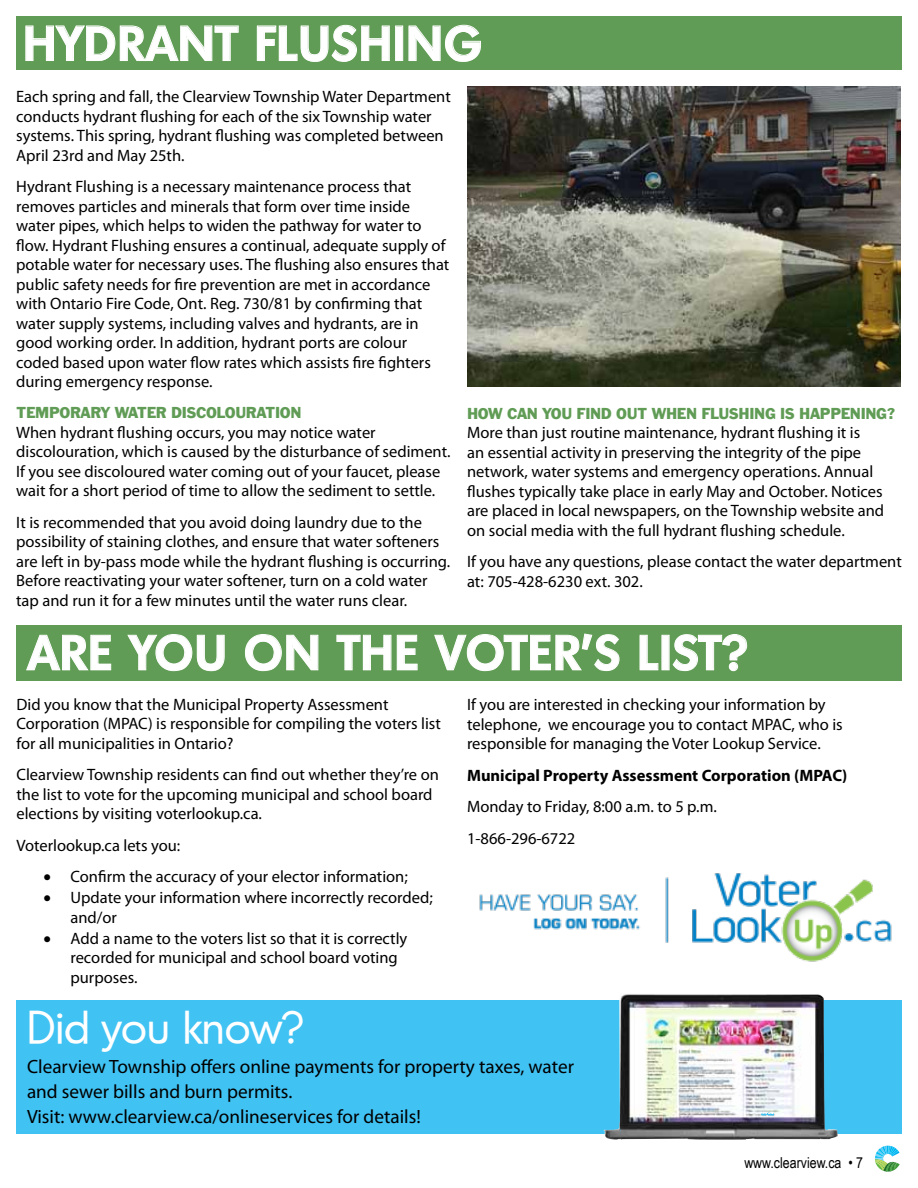
<style>
.page{position:relative;width:918px;height:1188px;background:#fff}
.page>*{position:absolute;margin:0;border:0;box-sizing:border-box;transform-origin:0 0}
.t1{font:48px "Montreal SF Bold";letter-spacing:.04em;color:#fff}
.t2{font:43.95px "Montreal SF";color:#fff}
.t3{font:19.2px/24.8px "Myriad Pro";color:#000}
.t4{font:16.5px/19.5px "Myriad Pro";color:#000}
.t5{font:16.5px "Franklin Gothic";letter-spacing:-.02em;color:#609c55}
.t6{font:700 16.5px "Myriad Pro";color:#000}
.t7{font:15.15px "Arial Narrow";color:#000}
</style>
<div class="page">
<svg style="left:875px;top:1146px;width:25px;height:26px"></svg>
<div style="left:17px;top:626px;width:885px;height:55px;background:#609c55"></div>
<svg style="left:26px;top:635px;width:85px;height:36px"></svg>
<svg style="left:127px;top:634px;width:98px;height:37px"></svg>
<svg style="left:245px;top:634px;width:74px;height:37px"></svg>
<svg style="left:336px;top:635px;width:82px;height:36px"></svg>
<svg style="left:434px;top:633px;width:186px;height:38px"></svg>
<svg style="left:639px;top:635px;width:20px;height:36px"></svg>
<svg style="left:672px;top:634px;width:75px;height:37px"></svg>
<div style="left:17px;top:16px;width:885px;height:54px;background:#609c55"></div>
<svg style="left:25px;top:25px;width:214px;height:36px"></svg>
<svg style="left:257px;top:25px;width:133px;height:37px"></svg>
<div style="left:396px;top:26px;width:7px;height:35px;border:1px solid #fff"></div>
<svg style="left:408px;top:24px;width:73px;height:38px"></svg>
<img style="left:479px;top:873px;width:413px;height:89px">
<img style="left:467px;top:86px;width:434px;height:301px">
<div style="left:16px;top:1001px;width:886px;height:133px;background:#40c2f3"></div>
<img style="left:604px;top:994px;width:235px;height:146px">
<h1 class="t1" style="left:24px;top:13px;width:459px">HYDRANT FLUSHING</h1>
<p class="t4" style="left:16px;top:87px;width:436px">Each spring and fall, the Clearview Township Water Department conducts hydrant flushing for each of the six Township water systems. This spring, hydrant flushing was completed between April 23rd and May 25th.</p>
<p class="t4" style="left:16px;top:177px;width:435px">Hydrant Flushing is a necessary maintenance process that removes particles and minerals that form over time inside water pipes, which helps to widen the pathway for water to flow. Hydrant Flushing ensures a continual, adequate supply of potable water for necessary uses. The flushing also ensures that public safety needs for fire prevention are met in accordance with Ontario Fire Code, Ont. Reg. 730/81 by confirming that water supply systems, including valves and hydrants, are in good working order. In addition, hydrant ports are colour coded based upon water flow rates which assists fire fighters during emergency response.</p>
<p class="t5" style="left:16px;top:403px;width:287px">TEMPORARY WATER DISCOLOURATION</p>
<p class="t4" style="left:16px;top:422px;width:436px">When hydrant flushing occurs, you may notice water discolouration, which is caused by the disturbance of sediment.<br>If you see discoloured water coming out of your faucet, please wait for a short period of time to allow the sediment to settle.</p>
<p class="t4" style="left:16px;top:512px;width:436px">It is recommended that you avoid doing laundry due to the possibility of staining clothes, and ensure that water softeners are left in by-pass mode while the hydrant flushing is occurring.<br>Before reactivating your water softener, turn on a cold water tap and run it for a few minutes until the water runs clear.</p>
<p class="t5" style="left:467px;top:403px;width:430px">HOW CAN YOU FIND OUT WHEN FLUSHING IS HAPPENING?</p>
<p class="t4" style="left:467px;top:423px;width:419px">More than just routine maintenance, hydrant flushing it is<br>an essential activity in preserving the integrity of the pipe network, water systems and emergency operations. Annual flushes typically take place in early May and October. Notices are placed in local newspapers, on the Township website and on social media with the full hydrant flushing schedule.</p>
<p class="t4" style="left:467px;top:552px;width:436px">If you have any questions, please contact the water department at: 705-428-6230 ext. 302.</p>
<h1 class="t1" style="left:28px;top:622px;width:721px">ARE YOU ON THE VOTER’S LIST?</h1>
<p class="t4" style="left:16px;top:694px;width:426px">Did you know that the Municipal Property Assessment<br>Corporation (MPAC) is responsible for compiling the voters list for all municipalities in Ontario?</p>
<p class="t4" style="left:16px;top:765px;width:424px">Clearview Township residents can find out whether they’re on the list to vote for the upcoming municipal and school board elections by visiting voterlookup.ca.</p>
<p class="t4" style="left:16px;top:835px;width:165px">Voterlookup.ca lets you:</p>
<p class="t4" style="left:43px;top:867px;width:366px">• Confirm the accuracy of your elector information;</p>
<p class="t4" style="left:70px;top:888px;width:364px;text-indent:-27px">• Update your information where incorrectly recorded; and/or</p>
<p class="t4" style="left:70px;top:928px;width:338px;text-indent:-27px">• Add a name to the voters list so that it is correctly recorded for municipal and school board voting purposes.</p>
<p class="t4" style="left:467px;top:695px;width:377px">If you are interested in checking your information by telephone, we encourage you to contact MPAC, who is responsible for managing the Voter Lookup Service.</p>
<p class="t6" style="left:467px;top:765px;width:382px">Municipal Property Assessment Corporation (MPAC)</p>
<p class="t4" style="left:467px;top:791px;width:251px;line-height:31.5px">Monday to Friday, 8:00 a.m. to 5 p.m.<br>1-866-296-6722</p>
<h2 class="t2" style="left:27px;top:1001px;width:278px">Did you know?</h2>
<p class="t3" style="left:27px;top:1054px;width:549px">Clearview Township offers online payments for property taxes, water and sewer bills and burn permits.<br>Visit: www.clearview.ca/onlineservices for details!</p>
<p class="t7" style="left:744px;top:1152px;width:120px">www.clearview.ca • 7</p>
</div>
